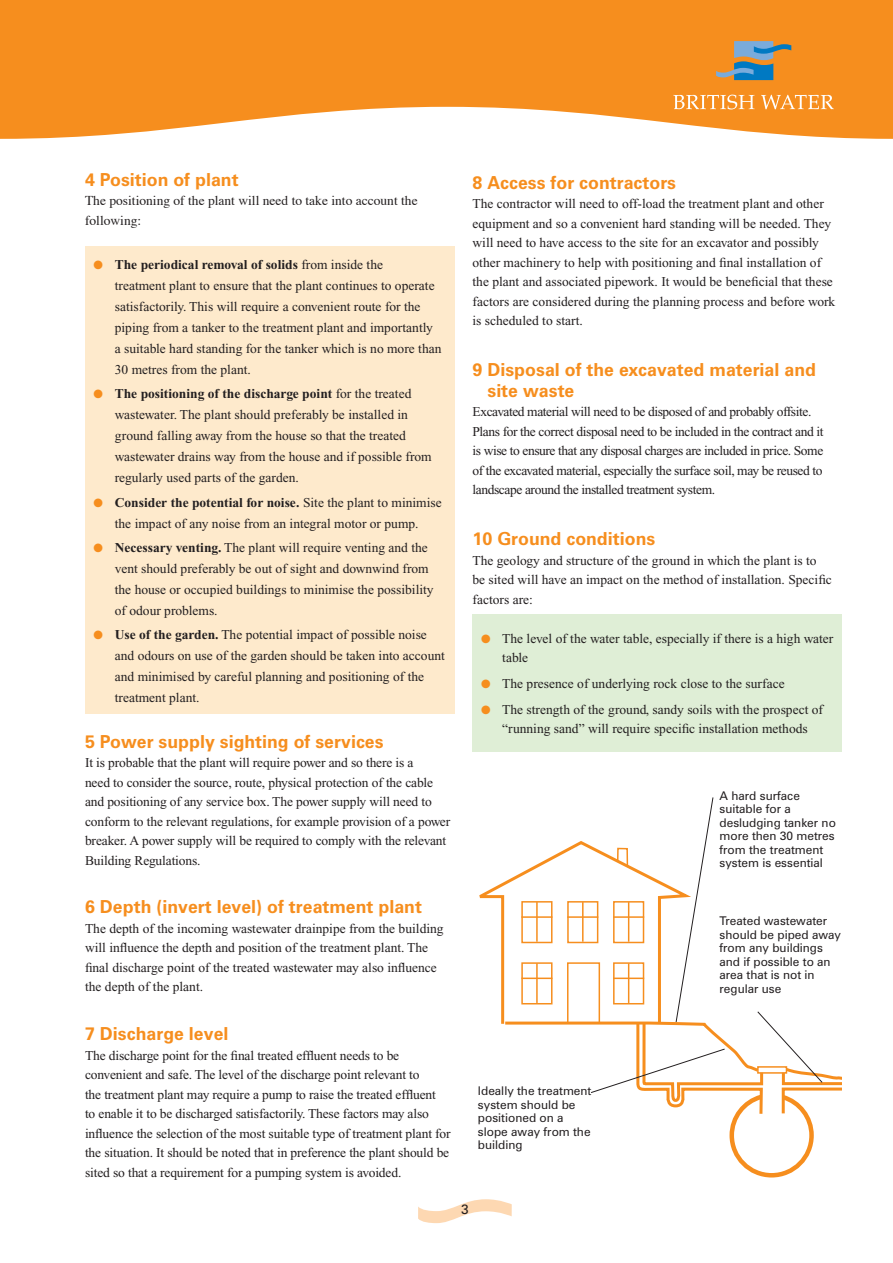
<style>
.page{position:relative;width:893px;height:1263px;background:#fff}
.page>*{position:absolute;margin:0;border:0;box-sizing:border-box;transform-origin:0 0}
.t1{font:700 18px/21px "Zurich BT";color:#f68e1e}
.t2{font:13.5px/19.5px "Times New Roman";color:#231f20}
.t3{font:13.5px/19.5px "Times New Roman";letter-spacing:-.03em;color:#231f20}
.t4{font:13.5px/19.5px "Times";color:#231f20}
.t5{font:13.5px "Zurich BT";color:#231f20}
.t6{font:12px/13.5px "Zurich BT";color:#231f20}
.s1{color:#f68e1e}
.s2{font-weight:700}
</style>
<div class="page">
<svg style="left:0;top:0;width:893px;height:139px;background:#f79b39"></svg>
<svg style="left:716px;top:41px;width:75px;height:39px;background:#969078"></svg>
<svg style="left:673px;top:95px;width:81px;height:14px"></svg>
<svg style="left:761px;top:95px;width:73px;height:14px"></svg>
<div style="left:85px;top:246px;width:369px;height:468px;background:#feeacc"></div>
<svg style="left:418px;top:1199px;width:94px;height:24px"></svg>
<div style="left:472px;top:614px;width:370px;height:137px;background:#dfeed6"></div>
<svg style="left:479px;top:797px;width:363px;height:381px"></svg>
<h1 class="t1" style="left:85px;top:168px;width:155px">4 Position of plant</h1>
<p class="t4" style="left:85px;top:190px;width:334px">The positioning of the plant will need to take into account the following:</p>
<p class="t2" style="left:115px;top:254px;width:328px;line-height:21px;text-indent:-21px"><span class="s1">●</span> <span class="s2">The periodical removal of solids</span> from inside the<br>treatment plant to ensure that the plant continues to operate satisfactorily. This will require a convenient route for the piping from a tanker to the treatment plant and importantly a suitable hard standing for the tanker which is no more than 30 metres from the plant.</p>
<p class="t2" style="left:115px;top:383px;width:318px;line-height:21px;text-indent:-21px"><span class="s1">●</span> <span class="s2">The positioning of the discharge point</span> for the treated wastewater. The plant should preferably be installed in ground falling away from the house so that the treated wastewater drains way from the house and if possible from regularly used parts of the garden.</p>
<p class="t2" style="left:94px;top:492px;width:350px;line-height:21px;text-align:center"><span class="s1">●</span> <span class="s2">Consider the potential for noise.</span> Site the plant to minimise the impact of any noise from an integral motor or pump.</p>
<p class="t2" style="left:115px;top:537px;width:320px;line-height:21px;text-indent:-21px"><span class="s1">●</span> <span class="s2">Necessary venting.</span> The plant will require venting and the vent should preferably be out of sight and downwind from the house or occupied buildings to minimise the possibility of odour problems.</p>
<p class="t2" style="left:115px;top:624px;width:332px;line-height:21px;text-indent:-21px"><span class="s1">●</span> <span class="s2">Use of the garden.</span> The potential impact of possible noise and odours on use of the garden should be taken into account and minimised by careful planning and positioning of the treatment plant.</p>
<h1 class="t1" style="left:85px;top:731px;width:300px">5 Power supply sighting of services</h1>
<p class="t2" style="left:85px;top:753px;width:367px">It is probable that the plant will require power and so there is a<br>need to consider the source, route, physical protection of the cable and positioning of any service box. The power supply will need to conform to the relevant regulations, for example provision of a power breaker. A power supply will be required to comply with the relevant Building Regulations.</p>
<h1 class="t1" style="left:85px;top:896px;width:338px">6 Depth (invert level) of treatment plant</h1>
<p class="t2" style="left:85px;top:919px;width:360px">The depth of the incoming wastewater drainpipe from the building will influence the depth and position of the treatment plant. The final discharge point of the treated wastewater may also influence the depth of the plant.</p>
<h1 class="t1" style="left:85px;top:1023px;width:145px">7 Discharge level</h1>
<p class="t2" style="left:85px;top:1045px;width:367px">The discharge point for the final treated effluent needs to be convenient and safe. The level of the discharge point relevant to<br>the treatment plant may require a pump to raise the treated effluent<br>to enable it to be discharged satisfactorily. These factors may also influence the selection of the most suitable type of treatment plant for the situation. It should be noted that in preference the plant should be sited so that a requirement for a pumping system is avoided.</p>
<h1 class="t1" style="left:472px;top:172px;width:205px">8 Access for contractors</h1>
<p class="t2" style="left:472px;top:194px;width:364px">The contractor will need to off-load the treatment plant and other equipment and so a convenient hard standing will be needed. They will need to have access to the site for an excavator and possibly other machinery to help with positioning and final installation of the plant and associated pipework. It would be beneficial that these factors are considered during the planning process and before work is scheduled to start.</p>
<h1 class="t1" style="left:487px;top:359px;width:330px;text-indent:-15px">9 Disposal of the excavated material and site waste</h1>
<p class="t3" style="left:472px;top:402px;width:353px">Excavated material will need to be disposed of and probably offsite.<br>Plans for the correct disposal need to be included in the contract and it is wise to ensure that any disposal charges are included in price. Some of the excavated material, especially the surface soil, may be reused to landscape around the installed treatment system.</p>
<h1 class="t1" style="left:472px;top:528px;width:184px">10 Ground conditions</h1>
<p class="t2" style="left:472px;top:550px;width:361px">The geology and structure of the ground in which the plant is to be sited will have an impact on the method of installation. Specific factors are:</p>
<p class="t2" style="left:502px;top:628px;width:333px;text-indent:-21px"><span class="s1">●</span> The level of the water table, especially if there is a high water table</p>
<p class="t2" style="left:481px;top:674px;width:305px"><span class="s1">●</span> The presence of underlying rock close to the surface</p>
<p class="t2" style="left:481px;top:699px;width:344px;text-align:center"><span class="s1">●</span> The strength of the ground, sandy soils with the prospect of “running sand” will require specific installation methods</p>
<p class="t6" style="left:719px;top:788px;width:118px">A hard surface suitable for a desludging tanker no more then 30 metres from the treatment system is essential</p>
<p class="t6" style="left:478px;top:1084px;width:115px">Ideally the treatment system should be positioned on a slope away from the building</p>
<p class="t5" style="left:461px;top:1201px;width:9px">3</p>
<p class="t6" style="left:719px;top:914px;width:123px">Treated wastewater should be piped away from any buildings and if possible to an area that is not in regular use</p>
</div>
